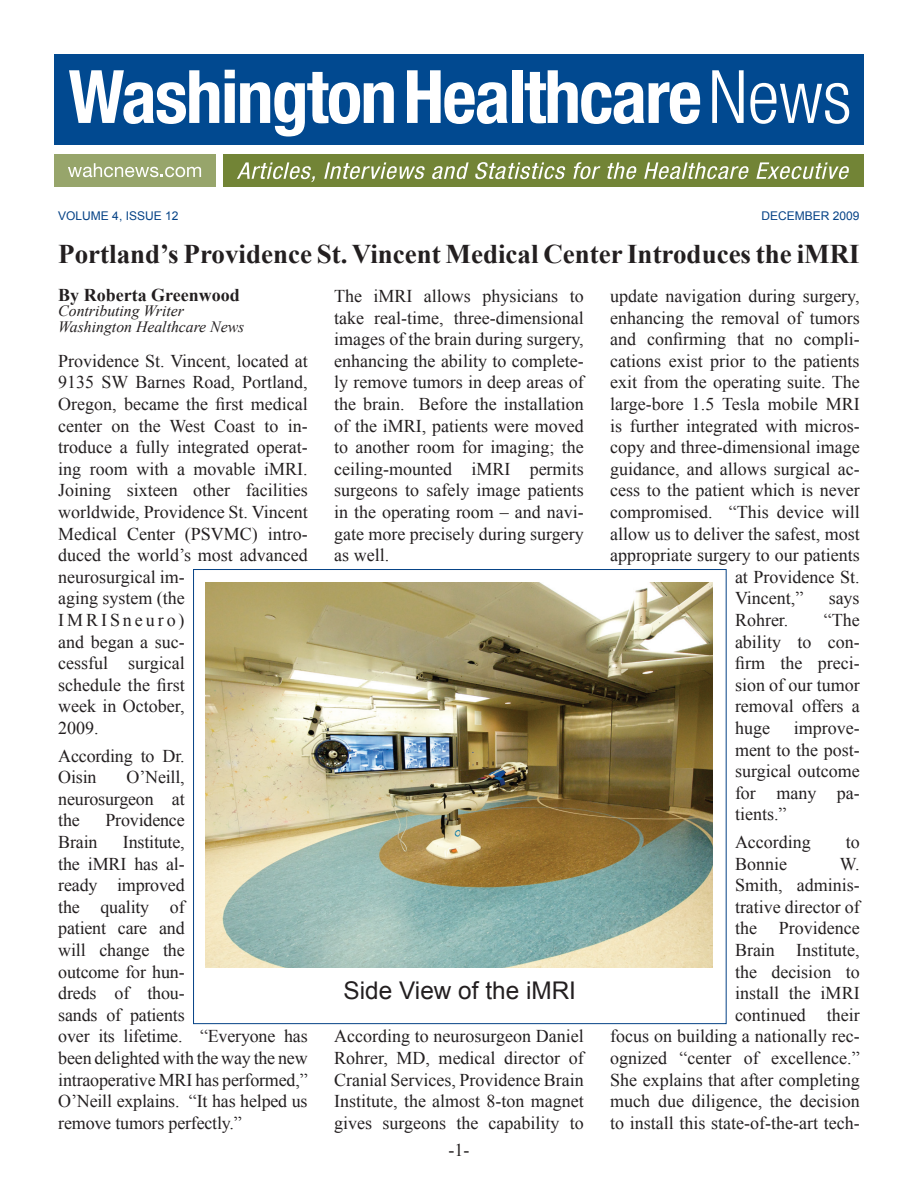
<style>
.page{position:relative;width:918px;height:1188px;background:#fff}
.page>*{position:absolute;margin:0;border:0;box-sizing:border-box;transform-origin:0 0}
.t1{font:700 27px "Times New Roman";color:#231f20}
.t2{font:24.3px "Arial";color:#231f20}
.t3{font:18px/21.6px "Times New Roman";color:#231f20;text-align:justify}
.t4{font:700 18px "Times New Roman";color:#231f20}
.t5{font:italic 15.75px "Times New Roman";color:#231f20}
.t6{font:12px "Arial";color:#054286}
</style>
<div class="page">
<img style="left:205px;top:582px;width:508px;height:386px">
<div style="left:54px;top:54px;width:810px;height:91px;background:#014990"></div>
<div style="left:54px;top:154px;width:162px;height:33px;background:#97a56b"></div>
<div style="left:223px;top:154px;width:641px;height:33px;background:#728436"></div>
<svg style="left:69px;top:70px;width:150px;height:54px"></svg>
<svg style="left:225px;top:70px;width:169px;height:67px"></svg>
<svg style="left:407px;top:70px;width:101px;height:54px"></svg>
<div style="left:512px;top:70px;width:10px;height:53px;background:#fff"></div>
<svg style="left:525px;top:70px;width:175px;height:54px"></svg>
<svg style="left:712px;top:70px;width:32px;height:53px"></svg>
<svg style="left:750px;top:83px;width:99px;height:41px"></svg>
<svg style="left:237px;top:162px;width:78px;height:20px"></svg>
<svg style="left:324px;top:162px;width:101px;height:17px"></svg>
<svg style="left:432px;top:162px;width:37px;height:17px"></svg>
<svg style="left:475px;top:162px;width:91px;height:17px"></svg>
<svg style="left:573px;top:162px;width:27px;height:17px"></svg>
<svg style="left:607px;top:162px;width:30px;height:17px"></svg>
<svg style="left:644px;top:162px;width:105px;height:17px"></svg>
<svg style="left:756px;top:162px;width:93px;height:17px"></svg>
<svg style="left:68px;top:163px;width:133px;height:14px"></svg>
<p class="t6" style="left:58px;top:208px;width:122px">VOLUME 4, ISSUE 12</p>
<p class="t6" style="left:762px;top:208px;width:100px">DECEMBER 2009</p>
<p class="t1" style="left:58px;top:235px;width:803px">Portland’s Providence St. Vincent Medical Center Introduces the iMRI</p>
<p class="t3" style="left:334px;top:285px;width:251px">The iMRI allows physicians to take real-time, three-dimensional images of the brain during surgery, enhancing the ability to complete&shy;ly remove tumors in deep areas of the brain. Before the installation of the iMRI, patients were moved to another room for imaging; the ceiling-mounted iMRI permits surgeons to safely image patients in the operating room – and navi&shy;gate more precisely during surgery as well.</p>
<p class="t4" style="left:58px;top:282px;width:183px">By Roberta Greenwood</p>
<p class="t5" style="left:58px;top:300px;width:127px">Contributing Writer</p>
<p class="t5" style="left:58px;top:316px;width:188px">Washington Healthcare News</p>
<p class="t3" style="left:58px;top:350px;width:251px;text-align:left">Providence St. Vincent, located at<br>9135 SW Barnes Road, Portland,<br>Oregon, became the first medical center on the West Coast to in&shy;troduce a fully integrated operat&shy;ing room with a movable iMRI.<br>Joining sixteen other facilities worldwide, Providence St. Vincent<br>Medical Center (PSVMC) intro&shy;duced the world’s most advanced neurosurgical im-<br>aging system (the<br>IMRISneuro)<br>and began a suc-<br>cessful surgical<br>schedule the first<br>week in October,<br>2009.</p>
<p class="t3" style="left:58px;top:745px;width:128px">According to Dr.<br>Oisin</p>
<p class="t3" style="left:610px;top:285px;width:251px">update navigation during surgery,</p>
<p class="t3" style="left:610px;top:307px;width:251px">enhancing the removal of tumors</p>
<p class="t3" style="left:610px;top:328px;width:251px">and confirming that no compli-</p>
<p class="t3" style="left:610px;top:350px;width:251px">cations exist prior to the patients</p>
<p class="t3" style="left:610px;top:371px;width:251px">exit from the operating suite. The</p>
<p class="t3" style="left:610px;top:393px;width:251px">large-bore 1.5 Tesla mobile MRI</p>
<p class="t3" style="left:610px;top:415px;width:251px">is further integrated with micros-</p>
<p class="t3" style="left:610px;top:436px;width:251px">copy and three-dimensional image</p>
<p class="t3" style="left:610px;top:458px;width:251px">guidance, and allows surgical ac-</p>
<p class="t3" style="left:610px;top:479px;width:251px">cess to the patient which is never</p>
<p class="t3" style="left:610px;top:501px;width:251px">compromised. “This device will</p>
<p class="t3" style="left:610px;top:523px;width:251px">allow us to deliver the safest, most</p>
<p class="t3" style="left:610px;top:544px;width:251px">appropriate surgery to our patients</p>
<p class="t3" style="left:735px;top:566px;width:126px">at Providence St.</p>
<p class="t3" style="left:735px;top:587px;width:70px">Vincent,”</p>
<p class="t3" style="left:829px;top:587px;width:32px">says</p>
<p class="t3" style="left:735px;top:609px;width:55px">Rohrer.</p>
<p class="t3" style="left:735px;top:609px;width:126px;text-indent:89px">“The ability to con&shy;firm the preci&shy;sion of our tumor removal offers a huge</p>
<p class="t3" style="left:735px;top:717px;width:126px;text-indent:59px">improve&shy;ment to the post&shy;surgical outcome for many pa&shy;tients.”</p>
<p class="t3" style="left:735px;top:831px;width:77px">According</p>
<p class="t3" style="left:846px;top:831px;width:16px">to</p>
<p class="t3" style="left:735px;top:853px;width:54px">Bonnie</p>
<p class="t3" style="left:58px;top:766px;width:128px;text-indent:68px">O’Neill, neurosurgeon at the</p>
<p class="t3" style="left:106px;top:809px;width:81px">Providence</p>
<p class="t3" style="left:58px;top:831px;width:251px;text-align:left;text-indent:65px">Institute,<br>the iMRI has al-<br>ready improved<br>the quality of<br>patient care and<br>will change the<br>outcome for hun-<br>dreds of thou-<br>sands of patients<br>over its lifetime. “Everyone has been delighted with the way the new intraoperative MRI has performed,”<br>O’Neill explains. “It has helped us remove tumors perfectly.”</p>
<p class="t3" style="left:58px;top:831px;width:41px">Brain</p>
<p class="t3" style="left:610px;top:853px;width:251px;text-align:right">W.<br>Smith, adminis-<br>trative director of<br>the Providence<br>Brain Institute,<br>the decision to<br>install the iMRI<br>continued their<br>focus on building a nationally rec&shy;ognized “center of excellence.”<br>She explains that after completing much due diligence, the decision to install this state-of-the-art tech-</p>
<p class="t2" style="left:344px;top:974px;width:234px">Side View of the iMRI</p>
<p class="t3" style="left:334px;top:1025px;width:251px">According to neurosurgeon Daniel Rohrer, MD, medical director of Cranial Services, Providence Brain Institute, the almost 8-ton magnet gives surgeons the capability to</p>
<p class="t3" style="left:449px;top:1138px;width:22px">-1-</p>
</div>
